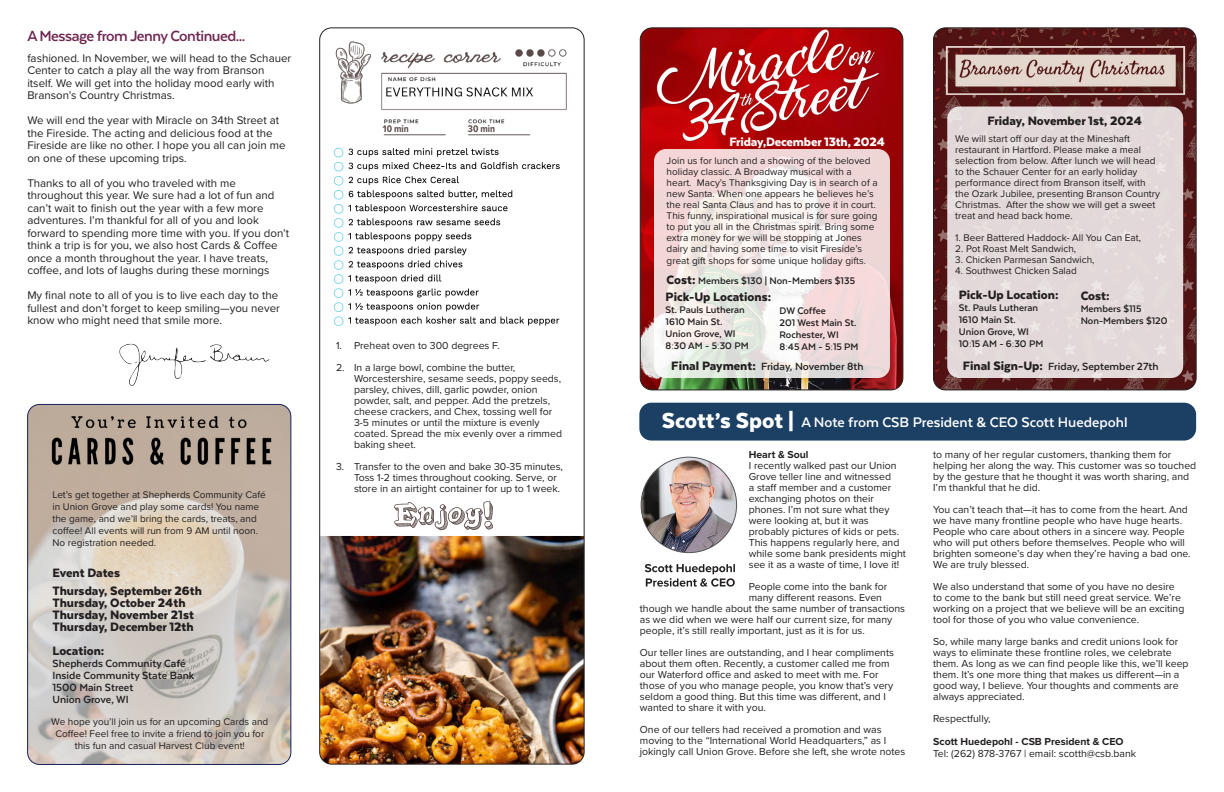
<style>
.page{position:relative;width:1224px;height:792px;background:#fff}
.page>*{position:absolute;margin:0;border:0;box-sizing:border-box;transform-origin:0 0}
.t1{font:900 25px "Texta";letter-spacing:-.005em;color:#fff}
.t2{font:700 17px "Texta";letter-spacing:-.03em;color:#6e2651}
.t3{font:700 16px "Texta";color:#fff}
.t4{font:900 14px "Texta";color:#231f20}
.t5{font:900 14px "Texta";letter-spacing:-.01em;color:#fff}
.t6{font:700 12px/12px "Texta";color:#231f20}
.Body_Copy{font:11.5px/12.5px "Proxima Nova";color:#231f20}
.t7{font:700 11px/12px "Texta";color:#231f20}
.t8{font:10.5px/11px "Proxima Nova";color:#231f20}
.t9{font:700 10.5px "Proxima Nova";color:#231f20}
.t10{font:10px/11px "Proxima Nova";color:#231f20}
.t11{font:700 10px "Proxima Nova Cond";color:#594a47}
.s1{font-weight:900;font-size:14px}
</style>
<div class="page">
<img style="left:641px;top:457px;width:96px;height:96px;border-radius:48px">
<img style="left:934px;top:29px;width:261px;height:361px">
<div style="left:933px;top:27px;width:264px;height:363px;border:1px solid #231f20;border-radius:12px"></div>
<div style="left:947px;top:107px;width:236px;height:271px;background:#e2d8d9;border-radius:12px"></div>
<img style="left:119px;top:343px;width:151px;height:43px">
<img style="left:29px;top:404px;width:262px;height:360px">
<div style="left:27px;top:404px;width:264px;height:361px;border:1px solid #16225b;border-radius:12px"></div>
<div style="left:639px;top:403px;width:557px;height:38px;background:#1b4064;border-radius:12px"></div>
<img style="left:321px;top:536px;width:262px;height:227px">
<svg style="left:645px;top:564px;width:90px;height:23px"></svg>
<img style="left:640px;top:29px;width:263px;height:361px">
<div style="left:640px;top:27px;width:263px;height:363px;border:1px solid #231f20;border-radius:12px"></div>
<svg style="left:654px;top:149px;width:236px;height:229px"></svg>
<img style="left:333px;top:148px;width:227px;height:178px">
<img style="left:333px;top:27px;width:246px;height:109px">
<svg style="left:394px;top:501px;width:99px;height:29px"></svg>
<p class="t2" style="left:27px;top:27px;width:220px">A Message from Jenny Continued...</p>
<p class="Body_Copy" style="left:27px;top:51px;width:265px">fashioned. In November, we will head to the Schauer Center to catch a play all the way from Branson itself. We will get into the holiday mood early with Branson’s Country Christmas.</p>
<p class="Body_Copy" style="left:27px;top:114px;width:260px">We will end the year with Miracle on 34th Street at the Fireside. The acting and delicious food at the Fireside are like no other. I hope you all can join me on one of these upcoming trips.</p>
<p class="Body_Copy" style="left:27px;top:176px;width:263px">Thanks to all of you who traveled with me throughout this year. We sure had a lot of fun and can’t wait to finish out the year with a few more adventures. I’m thankful for all of you and look forward to spending more time with you. If you don’t think a trip is for you, we also host Cards &amp; Coffee once a month throughout the year. I have treats, coffee, and lots of laughs during these mornings</p>
<p class="Body_Copy" style="left:27px;top:289px;width:254px">My final note to all of you is to live each day to the fullest and don’t forget to keep smiling—you never know who might need that smile more.</p>
<p class="t10" style="left:52px;top:488px;width:215px;line-height:12px">Let’s get together at Shepherds Community Café in Union Grove and play some cards! You name the game, and we’ll bring the cards, treats, and coffee! All events will run from 9 AM until noon.<br>No registration needed.</p>
<p class="t4" style="left:52px;top:565px;width:69px">Event Dates</p>
<p class="t4" style="left:53px;top:583px;width:151px">Thursday, September 26th</p>
<p class="t4" style="left:53px;top:595px;width:135px">Thursday, October 24th</p>
<p class="t4" style="left:53px;top:607px;width:143px">Thursday, November 21st</p>
<p class="t4" style="left:53px;top:619px;width:143px">Thursday, December 12th</p>
<p class="t4" style="left:53px;top:643px;width:53px">Location:</p>
<p class="t6" style="left:53px;top:657px;width:135px">Shepherds Community Café</p>
<p class="t6" style="left:53px;top:669px;width:143px">Inside Community State Bank<br>1500 Main Street<br>Union Grove, WI</p>
<p class="t10" style="left:51px;top:715px;width:219px;line-height:12px;text-align:center">We hope you’ll join us for an upcoming Cards and<br>Coffee! Feel free to invite a friend to join you for this fun and casual Harvest Club event!</p>
<p class="t11" style="left:383px;top:122px;width:27px">10 min</p>
<p class="t11" style="left:468px;top:122px;width:29px">30 min</p>
<p class="t4" style="left:987px;top:114px;width:156px">Friday, November 1st, 2024</p>
<p class="t10" style="left:955px;top:133px;width:206px">We will start off our day at the Mineshaft restaurant in Hartford. Please make a meal selection from below. After lunch we will head to the Schauer Center for an early holiday performance direct from Branson itself, with the Ozark Jubilee, presenting Branson Country Christmas. After the show we will get a sweet treat and head back home.</p>
<p class="t10" style="left:955px;top:232px;width:187px">1. Beer Battered Haddock- All You Can Eat,</p>
<p class="t10" style="left:955px;top:243px;width:122px">2. Pot Roast Melt Sandwich,</p>
<p class="t10" style="left:955px;top:254px;width:141px">3. Chicken Parmesan Sandwich,</p>
<p class="t10" style="left:955px;top:265px;width:123px">4. Southwest Chicken Salad</p>
<p class="t4" style="left:959px;top:287px;width:101px">Pick-Up Location:</p>
<p class="t7" style="left:959px;top:301px;width:81px">St. Pauls Lutheran<br>1610 Main St.<br>Union Grove, WI</p>
<p class="t7" style="left:959px;top:337px;width:86px">10:15 AM - 6:30 PM</p>
<p class="t6" style="left:963px;top:360px;width:197px"><span class="s1">Final Sign-Up:</span> Friday, September 27th</p>
<p class="t5" style="left:730px;top:134px;width:157px">Friday,December 13th, 2024</p>
<p class="t10" style="left:667px;top:155px;width:213px">Join us for lunch and a showing of the beloved holiday classic. A Broadway musical with a heart. Macy’s Thanksgiving Day is in search of a new Santa. When one appears he believes he’s the real Santa Claus and has to prove it in court.<br>This funny, inspirational musical is for sure going to put you all in the Christmas spirit. Bring some extra money for we will be stopping at Jones dairy and having some time to visit Fireside’s</p>
<p class="t10" style="left:667px;top:255px;width:201px">great gift shops for some unique holiday gifts.</p>
<p class="t4" style="left:666px;top:289px;width:107px">Pick-Up Locations:</p>
<p class="t7" style="left:666px;top:303px;width:81px">St. Pauls Lutheran<br>1610 Main St.<br>Union Grove, WI</p>
<p class="t7" style="left:666px;top:339px;width:85px">8:30 AM - 5:30 PM</p>
<p class="t6" style="left:671px;top:360px;width:194px"><span class="s1">Final Payment:</span> Friday, November 8th</p>
<p class="t7" style="left:667px;top:274px;width:190px"><span class="s1">Cost:</span> Members $130 | Non-Members $135</p>
<p class="t4" style="left:1081px;top:289px;width:30px">Cost:</p>
<p class="t7" style="left:1081px;top:303px;width:88px">Members $115<br>Non-Members $120</p>
<p class="t7" style="left:780px;top:305px;width:78px">DW Coffee<br>201 West Main St.<br>Rochester, WI</p>
<p class="t8" style="left:336px;top:340px;width:165px">1. Preheat oven to 300 degrees F.</p>
<p class="t7" style="left:780px;top:341px;width:81px">8:45 AM - 5:15 PM</p>
<p class="t8" style="left:354px;top:362px;width:210px;text-indent:-18px">2. In a large bowl, combine the butter, Worcestershire, sesame seeds, poppy seeds, parsley, chives, dill, garlic powder, onion powder, salt, and pepper. Add the pretzels, cheese crackers, and Chex, tossing well for 3-5 minutes or until the mixture is evenly coated. Spread the mix evenly over a rimmed baking sheet.</p>
<p class="t8" style="left:354px;top:461px;width:210px;text-indent:-18px">3. Transfer to the oven and bake 30-35 minutes,<br>Toss 1-2 times throughout cooking. Serve, or store in an airtight container for up to 1 week.</p>
<p class="t1" style="left:662px;top:408px;width:134px">Scott’s Spot |</p>
<p class="t3" style="left:801px;top:414px;width:328px">A Note from CSB President &amp; CEO Scott Huedepohl</p>
<p class="t9" style="left:749px;top:447px;width:61px">Heart &amp; Soul</p>
<p class="t8" style="left:749px;top:460px;width:159px">I recently walked past our Union<br>Grove teller line and witnessed<br>a staff member and a customer exchanging photos on their phones. I’m not sure what they were looking at, but it was probably pictures of kids or pets.<br>This happens regularly here, and while some bank presidents might see it as a waste of time, I love it!</p>
<p class="t8" style="left:749px;top:581px;width:140px">People come into the bank for</p>
<p class="t8" style="left:749px;top:592px;width:135px">many different reasons. Even</p>
<p class="t8" style="left:640px;top:603px;width:267px">though we handle about the same number of transactions</p>
<p class="t8" style="left:640px;top:614px;width:254px">as we did when we were half our current size, for many</p>
<p class="t8" style="left:640px;top:625px;width:226px">people, it’s still really important, just as it is for us.</p>
<p class="t8" style="left:640px;top:647px;width:256px">Our teller lines are outstanding, and I hear compliments about them often. Recently, a customer called me from our Waterford office and asked to meet with me. For those of you who manage people, you know that’s very seldom a good thing. But this time was different, and I wanted to share it with you.</p>
<p class="t8" style="left:640px;top:724px;width:267px">One of our tellers had received a promotion and was moving to the “International World Headquarters,” as I jokingly call Union Grove. Before she left, she wrote notes</p>
<p class="t8" style="left:933px;top:449px;width:265px">to many of her regular customers, thanking them for helping her along the way. This customer was so touched by the gesture that he thought it was worth sharing, and I’m thankful that he did.</p>
<p class="t8" style="left:933px;top:504px;width:259px">You can’t teach that—it has to come from the heart. And we have many frontline people who have huge hearts.<br>People who care about others in a sincere way. People who will put others before themselves. People who will brighten someone’s day when they’re having a bad one.<br>We are truly blessed.</p>
<p class="t8" style="left:933px;top:581px;width:253px">We also understand that some of you have no desire to come to the bank but still need great service. We’re working on a project that we believe will be an exciting tool for those of you who value convenience.</p>
<p class="t8" style="left:933px;top:636px;width:257px">So, while many large banks and credit unions look for ways to eliminate these frontline roles, we celebrate them. As long as we can find people like this, we’ll keep them. It’s one more thing that makes us different—in a good way, I believe. Your thoughts and comments are always appreciated.</p>
<p class="t8" style="left:933px;top:713px;width:59px">Respectfully,</p>
<p class="t9" style="left:933px;top:734px;width:192px">Scott Huedepohl - CSB President &amp; CEO</p>
<p class="t8" style="left:933px;top:748px;width:205px">Tel: (262) 878-3767 | email: scotth@csb.bank</p>
</div>
